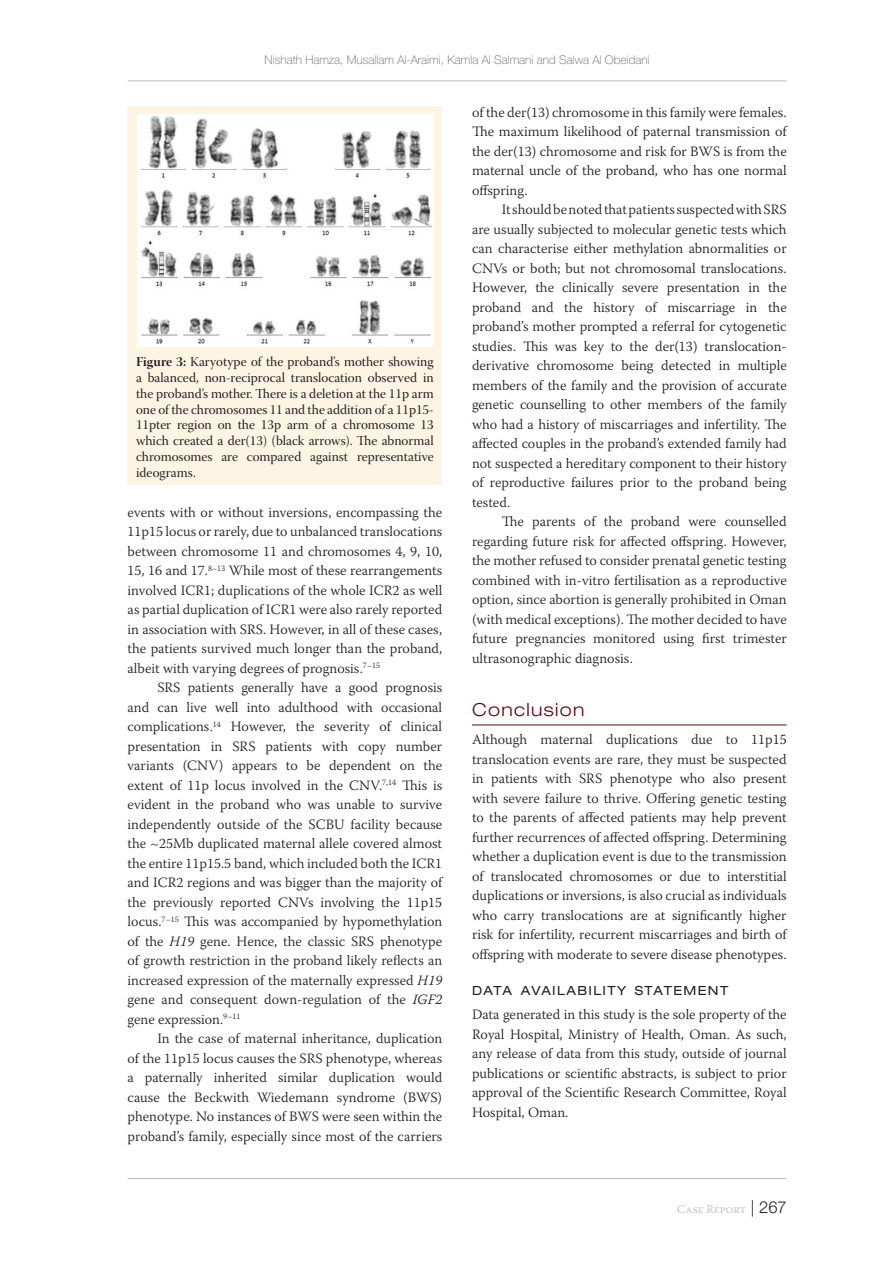
<style>
.page{position:relative;width:893px;height:1263px;background:#fff}
.page>*{position:absolute;margin:0;border:0;box-sizing:border-box;transform-origin:0 0}
.Heading1{font:300 expanded 18px "Helvetica Neue LT Pro";letter-spacing:.075em;color:#60080e}
.Text_Para_2{font:300 14.25px/19.5px "Warnock Pro";color:#231f20;text-align:justify}
.Text_Para_1{font:300 14.25px/19.5px "Warnock Pro";color:#231f20;text-align:justify}
.Figures{font:13.5px/15.8px "Warnock Pro Subh";color:#231f20;text-align:justify}
.Heading2{font:expanded 12.6px "Helvetica Neue LT Pro";letter-spacing:.105em;color:#231f20}
.t1{font:100 12px "Helvetica Neue LT Pro";color:#636366}
.t2{font:300 12px "Warnock Pro";color:#bcbdc0}
.s1{font-family:"Warnock Pro Bold Disp"}
.s2{font-style:italic}
.s3{font-family:"Helvetica Neue LT Pro";font-size:16.5px;color:#231f20}
</style>
<div class="page">
<hr style="left:128px;top:81px;width:659px;height:1px;background:#bcbdc0">
<hr style="left:128px;top:1178px;width:659px;height:1px;background:#bcbdc0">
<hr style="left:472px;top:725px;width:315px;height:1px;background:#60080e">
<div style="left:128px;top:106px;width:314px;height:379px;background:#fef4e4"></div>
<img style="left:137px;top:115px;width:296px;height:231px">
<p class="t1" style="left:265px;top:53px;width:387px">Nishath Hamza, Musallam Al-Araimi, Kamla Al Salmani and Salwa Al Obeidani</p>
<p class="Figures" style="left:136px;top:356px;width:299px"><span class="s1">Figure 3:</span> Karyotype of the proband’s mother showing a balanced, non-reciprocal translocation observed in the proband’s mother. There is a deletion at the 11p arm one of the chromosomes 11 and the addition of a 11p15- 11pter region on the 13p arm of a chromosome 13 which created a der(13) (black arrows). The abnormal chromosomes are compared against representative ideograms.</p>
<p class="Text_Para_2" style="left:128px;top:502px;width:316px">events with or without inversions, encompassing the 11p15 locus or rarely, due to unbalanced translocations between chromosome 11 and chromosomes 4, 9, 10, 15, 16 and 17.<sup>8–13</sup> While most of these rearrangements involved ICR1; duplications of the whole ICR2 as well as partial duplication of ICR1 were also rarely reported in association with SRS. However, in all of these cases, the patients survived much longer than the proband, albeit with varying degrees of prognosis.<sup>7–15</sup></p>
<p class="Text_Para_2" style="left:128px;top:678px;width:317px;text-indent:30px">SRS patients generally have a good prognosis and can live well into adulthood with occasional complications.<sup>14</sup> However, the severity of clinical presentation in SRS patients with copy number variants (CNV) appears to be dependent on the extent of 11p locus involved in the CNV.<sup>7,14</sup> This is evident in the proband who was unable to survive independently outside of the SCBU facility because the ~25Mb duplicated maternal allele covered almost the entire 11p15.5 band, which included both the ICR1 and ICR2 regions and was bigger than the majority of the previously reported CNVs involving the 11p15 locus.<sup>7–15</sup> This was accompanied by hypomethylation of the <span class="s2">H19</span> gene. Hence, the classic SRS phenotype of growth restriction in the proband likely reflects an increased expression of the maternally expressed <span class="s2">H19 </span>gene and consequent down-regulation of the <span class="s2">IGF2 </span>gene expression.<sup>9–11</sup></p>
<p class="Text_Para_2" style="left:128px;top:1029px;width:316px;text-indent:30px">In the case of maternal inheritance, duplication of the 11p15 locus causes the SRS phenotype, whereas a paternally inherited similar duplication would cause the Beckwith Wiedemann syndrome (BWS) phenotype. No instances of BWS were seen within the proband’s family, especially since most of the carriers</p>
<p class="Text_Para_2" style="left:472px;top:102px;width:317px">of the der(13) chromosome in this family were females.<br>The maximum likelihood of paternal transmission of the der(13) chromosome and risk for BWS is from the maternal uncle of the proband, who has one normal offspring.</p>
<p class="Text_Para_2" style="left:472px;top:200px;width:316px;text-indent:30px">It should be noted that patients suspected with SRS are usually subjected to molecular genetic tests which can characterise either methylation abnormalities or CNVs or both; but not chromosomal translocations.<br>However, the clinically severe presentation in the proband and the history of miscarriage in the proband’s mother prompted a referral for cytogenetic studies. This was key to the der(13) translocation&shy;derivative chromosome being detected in multiple members of the family and the provision of accurate genetic counselling to other members of the family who had a history of miscarriages and infertility. The affected couples in the proband’s extended family had not suspected a hereditary component to their history of reproductive failures prior to the proband being tested.</p>
<p class="Text_Para_2" style="left:472px;top:512px;width:316px;text-indent:30px">The parents of the proband were counselled regarding future risk for affected offspring. However, the mother refused to consider prenatal genetic testing combined with in-vitro fertilisation as a reproductive option, since abortion is generally prohibited in Oman (with medical exceptions). The mother decided to have future pregnancies monitored using first trimester ultrasonographic diagnosis.</p>
<p class="Heading1" style="left:472px;top:699px;width:114px">Conclusion</p>
<p class="Text_Para_1" style="left:472px;top:730px;width:317px">Although maternal duplications due to 11p15 translocation events are rare, they must be suspected in patients with SRS phenotype who also present with severe failure to thrive. Offering genetic testing to the parents of affected patients may help prevent further recurrences of affected offspring. Determining whether a duplication event is due to the transmission of translocated chromosomes or due to interstitial duplications or inversions, is also crucial as individuals who carry translocations are at significantly higher risk for infertility, recurrent miscarriages and birth of offspring with moderate to severe disease phenotypes.</p>
<p class="Heading2" style="left:472px;top:984px;width:258px">DATA AVAILABILITY STATEMENT</p>
<p class="Text_Para_1" style="left:472px;top:1004px;width:316px">Data generated in this study is the sole property of the Royal Hospital, Ministry of Health, Oman. As such, any release of data from this study, outside of journal publications or scientific abstracts, is subject to prior approval of the Scientific Research Committee, Royal Hospital, Oman.</p>
<p class="t2" style="left:677px;top:1201px;width:111px">Case Report <span class="s3">| 267</span></p>
</div>
